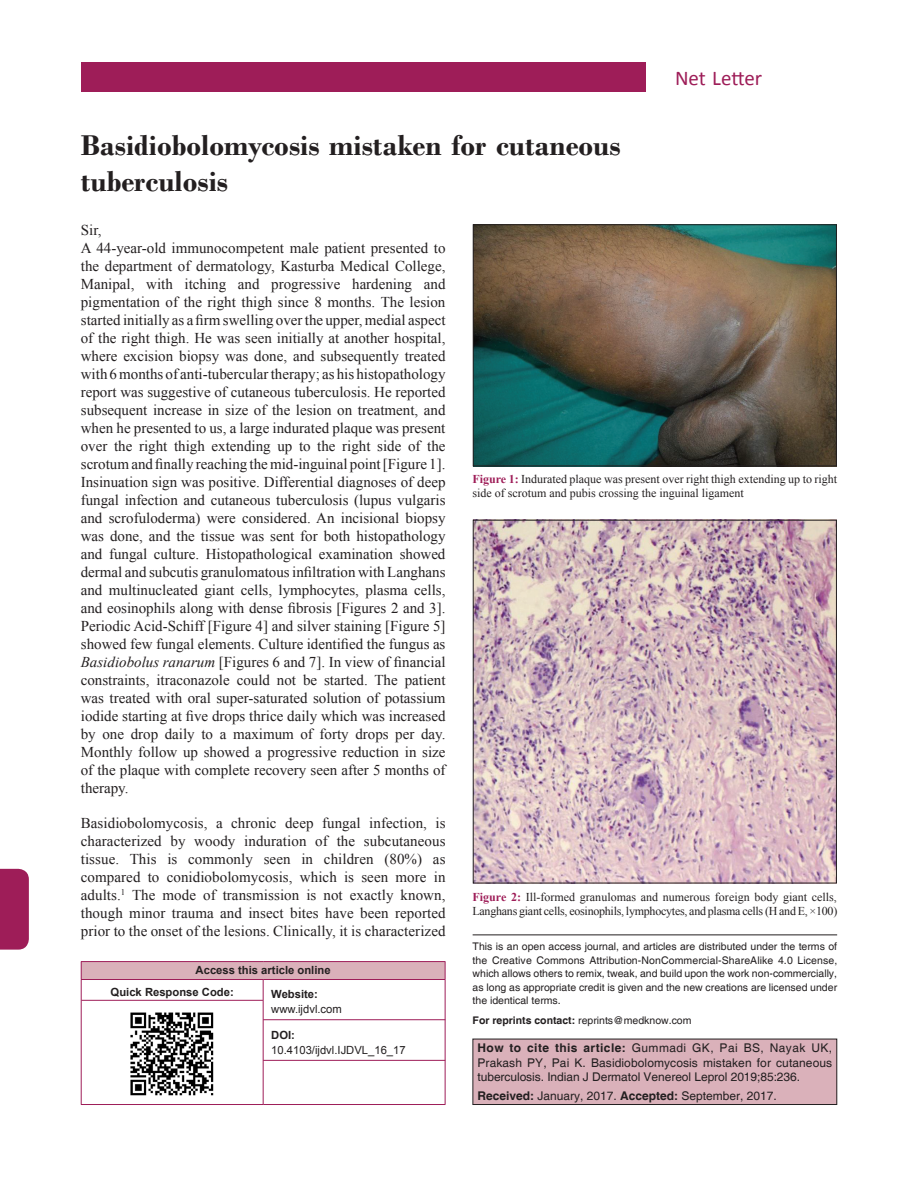
<style>
.page{position:relative;width:918px;height:1188px;background:#fff}
.page>*{position:absolute;margin:0;border:0;box-sizing:border-box;transform-origin:0 0}
.AT{font:700 30px/36px "Bodoni";color:#231f20}
.AH{font:21px "Calibri";color:#9e1d58}
.TX{font:15px/18px "Times New Roman";color:#231f20;text-align:justify}
.HTC{font:12px/14.4px "Helvetica";letter-spacing:-.005em;color:#231f20;text-align:justify}
.FGC{font:12px/14.4px "Times New Roman";letter-spacing:-.02em;color:#231f20}
.FGC-2{font:12px/14.4px "Times New Roman";color:#231f20}
.WEB_TX{font:11.25px "Arial";color:#231f20}
.AAO{font:700 11.25px "Arial";color:#231f20}
.QRC{font:700 11.25px "Arial";color:#231f20}
.WEB{font:700 11.25px "Arial";color:#231f20}
.OS{font:10.5px/13.5px "Helvetica";color:#231f20;text-align:justify}
.s1{font-style:italic}
.s2{font-weight:700;color:#9e1d58}
.s3{font-weight:700}
</style>
<div class="page">
<div style="left:0;top:869px;width:29px;height:81px;background:#9e1d58"></div>
<div style="left:81px;top:62px;width:564px;height:30px;background:#9e1d58"></div>
<div style="left:473px;top:1039px;width:364px;height:66px;background:#dab1ba"></div>
<div style="left:473px;top:1039px;width:364px;height:66px;border:1px solid #231f20"></div>
<hr style="left:473px;top:935px;width:364px;height:1px;background:#231f20">
<div style="left:81px;top:962px;width:364px;height:18px;background:#dab1ba"></div>
<svg style="left:81px;top:962px;width:1px;height:17px"></svg>
<hr style="left:81px;top:961px;width:182px;height:1px;background:#9e1d58">
<hr style="left:263px;top:961px;width:183px;height:1px;background:#9e1d58">
<svg style="left:445px;top:962px;width:1px;height:17px"></svg>
<hr style="left:81px;top:980px;width:1px;height:124px;background:#9e1d58">
<hr style="left:81px;top:979px;width:182px;height:1px;background:#9e1d58">
<hr style="left:81px;top:1104px;width:182px;height:1px;background:#9e1d58">
<hr style="left:263px;top:980px;width:1px;height:124px;background:#9e1d58">
<hr style="left:263px;top:979px;width:183px;height:1px;background:#9e1d58">
<hr style="left:445px;top:980px;width:1px;height:124px;background:#9e1d58">
<hr style="left:263px;top:1104px;width:183px;height:1px;background:#9e1d58">
<hr style="left:81px;top:1000px;width:182px;height:1px;background:#9e1d58">
<img style="left:130px;top:1012px;width:84px;height:84px">
<hr style="left:263px;top:1019px;width:182px;height:1px;background:#9e1d58">
<hr style="left:263px;top:1060px;width:182px;height:1px;background:#9e1d58">
<img style="left:475px;top:227px;width:360px;height:237px">
<div style="left:473px;top:225px;width:364px;height:241px;border:1px solid #231f20"></div>
<img style="left:475px;top:522px;width:360px;height:359px">
<div style="left:473px;top:520px;width:364px;height:363px;border:1px solid #231f20"></div>
<p class="AH" style="left:675px;top:63px;width:89px">Net Letter</p>
<p class="AT" style="left:81px;top:127px;width:541px">Basidiobolomycosis mistaken for cutaneous tuberculosis</p>
<p class="TX" style="left:81px;top:220px;width:22px">Sir,</p>
<p class="TX" style="left:81px;top:238px;width:366px">A 44‑year‑old immunocompetent male patient presented to the department of dermatology, Kasturba Medical College, Manipal, with itching and progressive hardening and pigmentation of the right thigh since 8 months. The lesion started initially as a firm swelling over the upper, medial aspect of the right thigh. He was seen initially at another hospital, where excision biopsy was done, and subsequently treated with 6months of anti‑tubercular therapy; as his histopathology report was suggestive of cutaneous tuberculosis. He reported subsequent increase in size of the lesion on treatment, and when he presented to us, a large indurated plaque was present over the right thigh extending up to the right side of the scrotum and finally reaching the mid‑inguinal point [Figure 1].<br>Insinuation sign was positive. Differential diagnoses of deep fungal infection and cutaneous tuberculosis (lupus vulgaris and scrofuloderma) were considered. An incisional biopsy was done, and the tissue was sent for both histopathology and fungal culture. Histopathological examination showed dermal and subcutis granulomatous infiltration with Langhans and multinucleated giant cells, lymphocytes, plasma cells, and eosinophils along with dense fibrosis [Figures 2 and 3].<br>Periodic Acid‑Schiff [Figure 4] and silver staining [Figure 5] showed few fungal elements. Culture identified the fungus as <span class="s1">Basidiobolus ranarum</span> [Figures 6 and 7]. In view of financial constraints, itraconazole could not be started. The patient was treated with oral super‑saturated solution of potassium iodide starting at five drops thrice daily which was increased by one drop daily to a maximum of forty drops per day.<br>Monthly follow up showed a progressive reduction in size of the plaque with complete recovery seen after 5 months of therapy.</p>
<p class="TX" style="left:81px;top:813px;width:366px">Basidiobolomycosis, a chronic deep fungal infection, is characterized by woody induration of the subcutaneous tissue. This is commonly seen in children (80%) as compared to conidiobolomycosis, which is seen more in adults.<sup>1</sup> The mode of transmission is not exactly known, though minor trauma and insect bites have been reported prior to the onset of the lesions. Clinically, it is characterized</p>
<p class="FGC-2" style="left:472px;top:471px;width:366px"><span class="s2">Figure 1:</span> Indurated plaque was present over right thigh extending up to right side of scrotum and pubis crossing the inguinal ligament</p>
<p class="FGC" style="left:472px;top:889px;width:366px"><span class="s2">Figure 2:</span> Ill-formed granulomas and numerous foreign body giant cells,<br>Langhans giant cells, eosinophils, lymphocytes, and plasma cells (H and E, ×100)</p>
<p class="AAO" style="left:196px;top:962px;width:137px">Access this article online</p>
<p class="QRC" style="left:111px;top:984px;width:125px">Quick Response Code:</p>
<p class="WEB" style="left:271px;top:986px;width:48px">Website:</p>
<p class="WEB_TX" style="left:271px;top:1002px;width:72px">www.ijdvl.com</p>
<p class="WEB" style="left:271px;top:1027px;width:25px">DOI:</p>
<p class="WEB_TX" style="left:271px;top:1042px;width:136px">10.4103/ijdvl.IJDVL_16_17</p>
<p class="OS" style="left:473px;top:940px;width:366px">This is an open access journal, and articles are distributed under the terms of the Creative Commons Attribution-NonCommercial-ShareAlike 4.0 License, which allows others to remix, tweak, and build upon the work non-commercially, as long as appropriate credit is given and the new creations are licensed under the identical terms.</p>
<p class="OS" style="left:473px;top:1014px;width:220px"><span class="s3">For reprints contact:</span> reprints@medknow.com</p>
<p class="HTC" style="left:478px;top:1041px;width:356px"><span class="s3">How to cite this article:</span> Gummadi GK, Pai BS, Nayak UK, Prakash PY, Pai K. Basidiobolomycosis mistaken for cutaneous tuberculosis. Indian J Dermatol Venereol Leprol 2019;85:236.</p>
<p class="HTC" style="left:478px;top:1089px;width:301px"><span class="s3">Received:</span> January, 2017. <span class="s3">Accepted:</span> September, 2017.</p>
</div>
